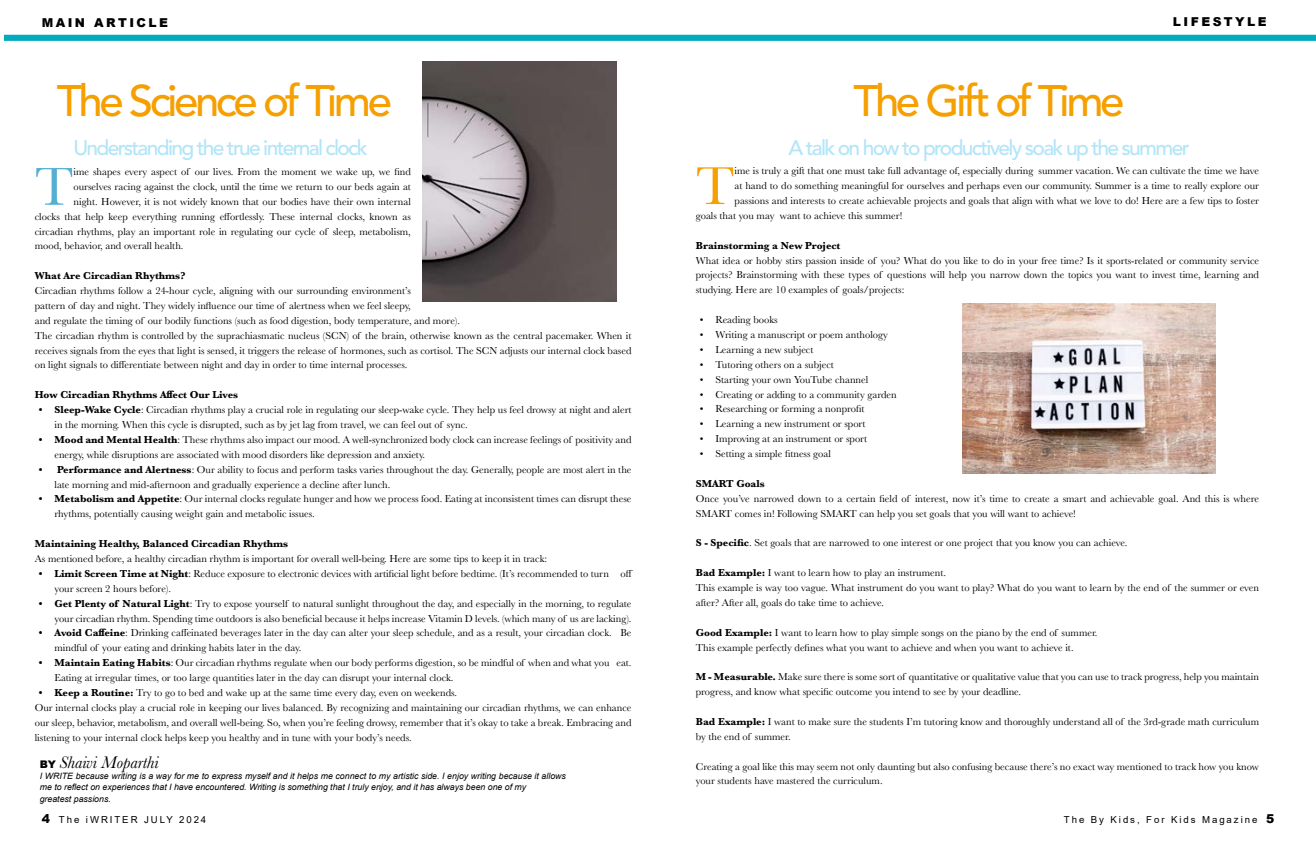
<style>
.page{position:relative;width:1316px;height:843px;background:#fff}
.page>*{position:absolute;margin:0;border:0;box-sizing:border-box;transform-origin:0 0}
.t1{font:55.48px "Baskerville";color:#54afd1}
.t2{font:55.48px "Baskerville";color:#f69f00}
.t3{font:500 43.75px "Avenir";letter-spacing:-.08em;color:#f69f00}
.t4{font:500 21px "Avenir";letter-spacing:-.08em;color:#b2e5f8}
.t5{font:italic 17.5px "Baskerville";color:#000}
.t6{font:900 12.25px "Arial";letter-spacing:.2em;color:#000}
.t7{font:10.5px/14.9px "Baskerville";color:#000}
.t8{font:700 10.5px "Baskerville";color:#000}
.t9{font:9.62px "Arial";letter-spacing:.2em;color:#000}
.t10{font:italic 8.75px/11.4px "Arial";color:#000}
.s1{font-weight:700}
.s2{font-family:"Arial";font-weight:900;font-style:normal;font-size:10.5px}
.s3{font-weight:900;font-size:12.25px}
</style>
<div class="page">
<div style="left:4px;top:35px;width:1311px;height:6px;background:#00aabf"></div>
<img style="left:422px;top:62px;width:194px;height:240px">
<img style="left:962px;top:303px;width:252px;height:170px">
<p class="t6" style="left:42px;top:14px;width:128px">MAIN ARTICLE</p>
<p class="t6" style="left:1172px;top:13px;width:95px">LIFESTYLE</p>
<h2 class="t3" style="left:57px;top:69px;width:336px">The Science of Time</h2>
<h3 class="t4" style="left:73px;top:132px;width:295px">Understanding the true internal clock</h3>
<h1 class="t1" style="left:35px;top:151px;width:40px">T</h1>
<p class="t7" style="left:73px;top:164px;width:339px">ime shapes every aspect of our lives. From the moment we wake up, we find</p>
<p class="t7" style="left:73px;top:179px;width:339px">ourselves racing against the clock, until the time we return to our beds again at</p>
<p class="t7" style="left:73px;top:194px;width:339px">night. However, it is not widely known that our bodies have their own internal</p>
<p class="t7" style="left:35px;top:209px;width:377px">clocks that help keep everything running effortlessly. These internal clocks, known as</p>
<p class="t7" style="left:35px;top:224px;width:377px">circadian rhythms, play an important role in regulating our cycle of sleep, metabolism,</p>
<p class="t7" style="left:35px;top:239px;width:150px">mood, behavior, and overall health.</p>
<p class="t8" style="left:35px;top:268px;width:152px">What Are Circadian Rhythms?</p>
<p class="t7" style="left:35px;top:283px;width:598px">Circadian rhythms follow a 24-hour cycle, aligning with our surrounding environment’s<br>pattern of day and night. They widely influence our time of alertness when we feel sleepy,<br>and regulate the timing of our bodily functions (such as food digestion, body temperature, and more).<br>The circadian rhythm is controlled by the suprachiasmatic nucleus (SCN) of the brain, otherwise known as the central pacemaker. When it receives signals from the eyes that light is sensed, it triggers the release of hormones, such as cortisol. The SCN adjusts our internal clock based on light signals to differentiate between night and day in order to time internal processes.</p>
<p class="t8" style="left:35px;top:387px;width:205px">How Circadian Rhythms Affect Our Lives</p>
<p class="t7" style="left:54px;top:402px;width:578px;text-indent:-16px"><span class="s1">• Sleep-Wake Cycle</span>: Circadian rhythms play a crucial role in regulating our sleep-wake cycle. They help us feel drowsy at night and alert in the morning. When this cycle is disrupted, such as by jet lag from travel, we can feel out of sync.</p>
<p class="t7" style="left:54px;top:432px;width:578px;text-indent:-16px"><span class="s1">• Mood and Mental Health</span>: These rhythms also impact our mood. A well-synchronized body clock can increase feelings of positivity and energy, while disruptions are associated with mood disorders like depression and anxiety.</p>
<p class="t7" style="left:54px;top:462px;width:578px;text-indent:-16px"><span class="s1">• Performance and Alertness</span>: Our ability to focus and perform tasks varies throughout the day. Generally, people are most alert in the late morning and mid-afternoon and gradually experience a decline after lunch.</p>
<p class="t7" style="left:54px;top:492px;width:578px;text-indent:-16px"><span class="s1">• Metabolism and Appetite</span>: Our internal clocks regulate hunger and how we process food. Eating at inconsistent times can disrupt these rhythms, potentially causing weight gain and metabolic issues.</p>
<p class="t8" style="left:35px;top:536px;width:255px">Maintaining Healthy, Balanced Circadian Rhythms</p>
<p class="t7" style="left:35px;top:551px;width:514px">As mentioned before, a healthy circadian rhythm is important for overall well-being. Here are some tips to keep it in track:</p>
<p class="t7" style="left:54px;top:566px;width:579px;text-indent:-16px"><span class="s1">• Limit Screen Time at Night</span>: Reduce exposure to electronic devices with artificial light before bedtime. (It’s recommended to turn off your screen 2 hours before).</p>
<p class="t7" style="left:39px;top:596px;width:594px;text-align:right"><span class="s1">• Get Plenty of Natural Light</span>: Try to expose yourself to natural sunlight throughout the day, and especially in the morning, to regulate your circadian rhythm. Spending time outdoors is also beneficial because it helps increase Vitamin D levels. (which many of us are lacking).</p>
<p class="t7" style="left:54px;top:625px;width:578px;text-indent:-16px"><span class="s1">• Avoid Caffeine</span>: Drinking caffeinated beverages later in the day can alter your sleep schedule, and as a result, your circadian clock. Be mindful of your eating and drinking habits later in the day.</p>
<p class="t7" style="left:54px;top:655px;width:578px;text-indent:-16px"><span class="s1">• Maintain Eating Habits</span>: Our circadian rhythms regulate when our body performs digestion, so be mindful of when and what you eat.<br>Eating at irregular times, or too large quantities later in the day can disrupt your internal clock.</p>
<p class="t7" style="left:35px;top:685px;width:598px;text-indent:4px"><span class="s1">• Keep a Routine:</span> Try to go to bed and wake up at the same time every day, even on weekends.<br>Our internal clocks play a crucial role in keeping our lives balanced. By recognizing and maintaining our circadian rhythms, we can enhance our sleep, behavior, metabolism, and overall well-being. So, when you’re feeling drowsy, remember that it’s okay to take a break. Embracing and listening to your internal clock helps keep you healthy and in tune with your body’s needs.</p>
<h3 class="t5" style="left:40px;top:750px;width:120px"><span class="s2">BY</span> Shaivi Moparthi</h3>
<p class="t10" style="left:40px;top:770px;width:527px">I WRITE because writing is a way for me to express myself and it helps me connect to my artistic side. I enjoy writing because it allows me to reflect on experiences that I have encountered. Writing is something that I truly enjoy, and it has always been one of my<br>greatest passions.</p>
<h2 class="t3" style="left:853px;top:69px;width:272px">The Gift of Time</h2>
<h3 class="t4" style="left:788px;top:132px;width:402px">A talk on how to productively soak up the summer</h3>
<h1 class="t2" style="left:695px;top:151px;width:40px">T</h1>
<p class="t7" style="left:734px;top:164px;width:526px">ime is truly a gift that one must take full advantage of, especially during summer vacation. We can cultivate the time we have</p>
<p class="t7" style="left:734px;top:178px;width:526px">at hand to do something meaningful for ourselves and perhaps even our community. Summer is a time to really explore our</p>
<p class="t7" style="left:734px;top:193px;width:526px">passions and interests to create achievable projects and goals that align with what we love to do! Here are a few tips to foster</p>
<p class="t7" style="left:695px;top:208px;width:208px">goals that you may want to achieve this summer!</p>
<p class="t8" style="left:695px;top:238px;width:146px">Brainstorming a New Project</p>
<p class="t7" style="left:695px;top:253px;width:564px;text-align:justify">What idea or hobby stirs passion inside of you? What do you like to do in your free time? Is it sports-related or community service projects? Brainstorming with these types of questions will help you narrow down the topics you want to invest time, learning and studying. Here are 10 examples of goals/projects:</p>
<p class="t7" style="left:699px;top:312px;width:79px">• Reading books</p>
<p class="t7" style="left:699px;top:327px;width:190px">• Writing a manuscript or poem anthology</p>
<p class="t7" style="left:699px;top:342px;width:115px">• Learning a new subject</p>
<p class="t7" style="left:699px;top:357px;width:136px">• Tutoring others on a subject</p>
<p class="t7" style="left:699px;top:372px;width:170px">• Starting your own YouTube channel</p>
<p class="t7" style="left:699px;top:387px;width:198px">• Creating or adding to a community garden</p>
<p class="t7" style="left:699px;top:402px;width:166px">• Researching or forming a nonprofit</p>
<p class="t7" style="left:699px;top:416px;width:167px">• Learning a new instrument or sport</p>
<p class="t7" style="left:699px;top:431px;width:169px">• Improving at an instrument or sport</p>
<p class="t7" style="left:699px;top:446px;width:133px">• Setting a simple fitness goal</p>
<p class="t8" style="left:695px;top:476px;width:70px">SMART Goals</p>
<p class="t7" style="left:695px;top:491px;width:564px">Once you’ve narrowed down to a certain field of interest, now it’s time to create a smart and achievable goal. And this is where<br>SMART comes in! Following SMART can help you set goals that you will want to achieve!</p>
<p class="t7" style="left:695px;top:535px;width:433px"><span class="s1">S - Specific</span>. Set goals that are narrowed to one interest or one project that you know you can achieve.</p>
<p class="t7" style="left:695px;top:565px;width:564px"><span class="s1">Bad Example:</span> I want to learn how to play an instrument.<br>This example is way too vague. What instrument do you want to play? What do you want to learn by the end of the summer or even after? After all, goals do take time to achieve.</p>
<p class="t7" style="left:695px;top:625px;width:403px"><span class="s1">Good Example:</span> I want to learn how to play simple songs on the piano by the end of summer.<br>This example perfectly defines what you want to achieve and when you want to achieve it.</p>
<p class="t7" style="left:695px;top:669px;width:564px"><span class="s1">M - Measurable.</span> Make sure there is some sort of quantitative or qualitative value that you can use to track progress, help you maintain progress, and know what specific outcome you intend to see by your deadline.</p>
<p class="t7" style="left:695px;top:714px;width:564px"><span class="s1">Bad Example:</span> I want to make sure the students I’m tutoring know and thoroughly understand all of the 3rd-grade math curriculum by the end of summer.</p>
<p class="t7" style="left:695px;top:759px;width:564px">Creating a goal like this may seem not only daunting but also confusing because there’s no exact way mentioned to track how you know your students have mastered the curriculum.</p>
<p class="t9" style="left:42px;top:813px;width:166px"><span class="s3">4</span> The iWRITER JULY 2024</p>
<p class="t9" style="left:1063px;top:813px;width:212px">The By Kids, For Kids Magazine <span class="s3">5</span></p>
</div>
